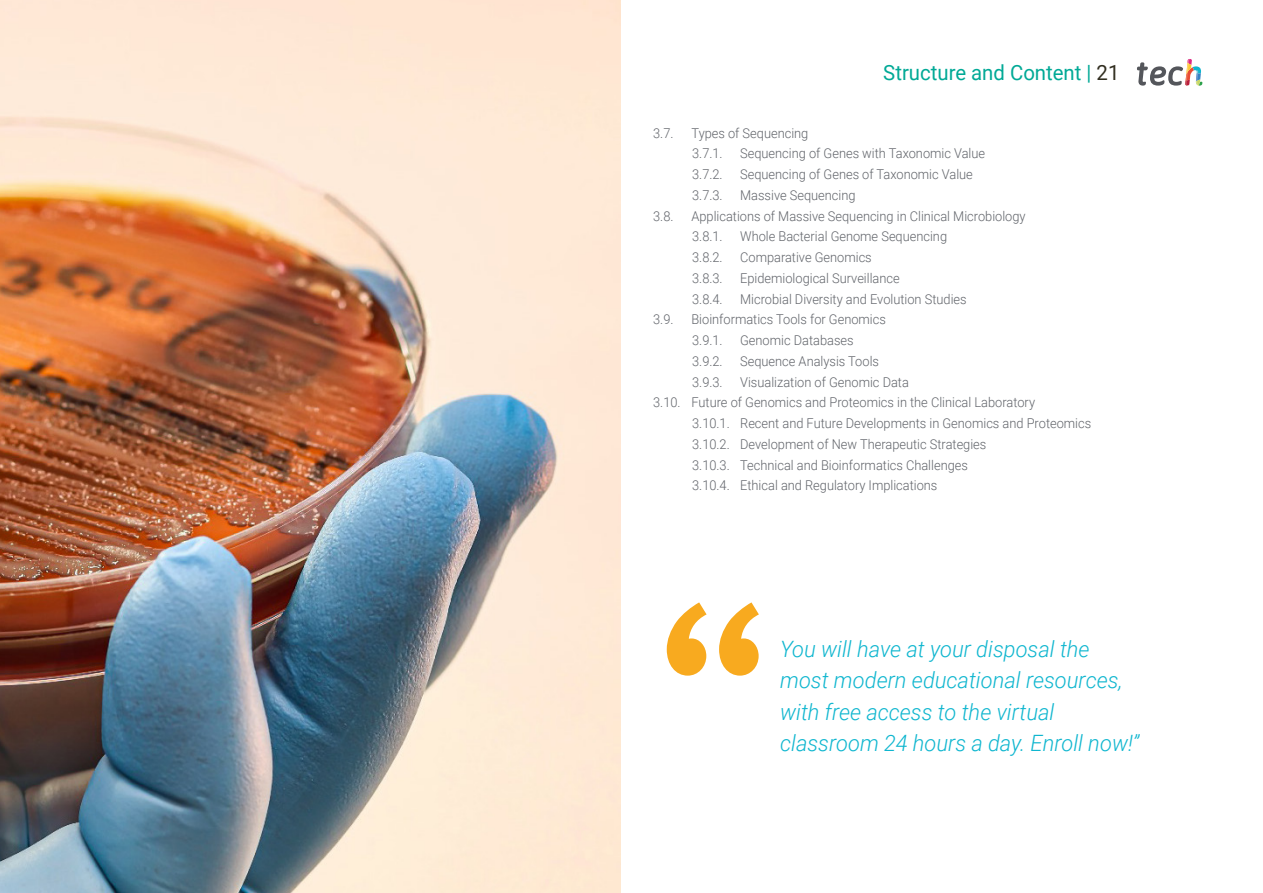
<style>
.page{position:relative;width:1263px;height:893px;background:#fff}
.page>*{position:absolute;margin:0;border:0;box-sizing:border-box;transform-origin:0 0}
.t1{font:italic 300 22.5px/31.5px "Roboto";color:#0fb6cf}
.t2{font:21px "Roboto";color:#00a996}
.t3{font:300 13.5px/20.7px "Roboto";color:#61646a;scale:.95 1}
.s1{color:#312e20}
</style>
<div class="page">
<img style="left:0;top:0;width:621px;height:893px">
<svg style="left:667px;top:602px;width:92px;height:74px"></svg>
<svg style="left:1137px;top:59px;width:65px;height:27px"></svg>
<h2 class="t2" style="left:883px;top:57px;width:238px">Structure and Content | <span class="s1">21</span></h2>
<p class="t3" style="left:653px;top:122px;width:23px">3.7.</p>
<p class="t3" style="left:691px;top:122px;width:125px">Types of Sequencing<br>3.7.1.</p>
<p class="t3" style="left:740px;top:143px;width:259px">Sequencing of Genes with Taxonomic Value</p>
<p class="t3" style="left:692px;top:164px;width:34px">3.7.2.</p>
<p class="t3" style="left:740px;top:164px;width:246px">Sequencing of Genes of Taxonomic Value</p>
<p class="t3" style="left:692px;top:184px;width:34px">3.7.3.</p>
<p class="t3" style="left:740px;top:184px;width:123px">Massive Sequencing</p>
<p class="t3" style="left:653px;top:205px;width:23px">3.8.</p>
<p class="t3" style="left:691px;top:205px;width:353px">Applications of Massive Sequencing in Clinical Microbiology<br>3.8.1.</p>
<p class="t3" style="left:740px;top:226px;width:219px">Whole Bacterial Genome Sequencing</p>
<p class="t3" style="left:692px;top:247px;width:34px">3.8.2.</p>
<p class="t3" style="left:740px;top:247px;width:140px">Comparative Genomics</p>
<p class="t3" style="left:692px;top:267px;width:34px">3.8.3.</p>
<p class="t3" style="left:740px;top:267px;width:169px">Epidemiological Surveillance</p>
<p class="t3" style="left:692px;top:288px;width:34px">3.8.4.</p>
<p class="t3" style="left:740px;top:288px;width:240px">Microbial Diversity and Evolution Studies</p>
<p class="t3" style="left:653px;top:309px;width:23px">3.9.</p>
<p class="t3" style="left:691px;top:309px;width:206px">Bioinformatics Tools for Genomics<br>3.9.1.</p>
<p class="t3" style="left:740px;top:330px;width:121px">Genomic Databases</p>
<p class="t3" style="left:692px;top:350px;width:34px">3.9.2.</p>
<p class="t3" style="left:740px;top:350px;width:148px">Sequence Analysis Tools</p>
<p class="t3" style="left:692px;top:371px;width:34px">3.9.3.</p>
<p class="t3" style="left:740px;top:371px;width:179px">Visualization of Genomic Data</p>
<p class="t3" style="left:653px;top:392px;width:403px">3.10. Future of Genomics and Proteomics in the Clinical Laboratory</p>
<p class="t3" style="left:692px;top:413px;width:422px">3.10.1. Recent and Future Developments in Genomics and Proteomics</p>
<p class="t3" style="left:692px;top:433px;width:311px">3.10.2. Development of New Therapeutic Strategies</p>
<p class="t3" style="left:692px;top:454px;width:292px">3.10.3. Technical and Bioinformatics Challenges</p>
<p class="t3" style="left:692px;top:475px;width:260px">3.10.4. Ethical and Regulatory Implications</p>
<h1 class="t1" style="left:780px;top:632px;width:361px">You will have at your disposal the most modern educational resources, with free access to the virtual classroom 24 hours a day. Enroll now!”</h1>
</div>
